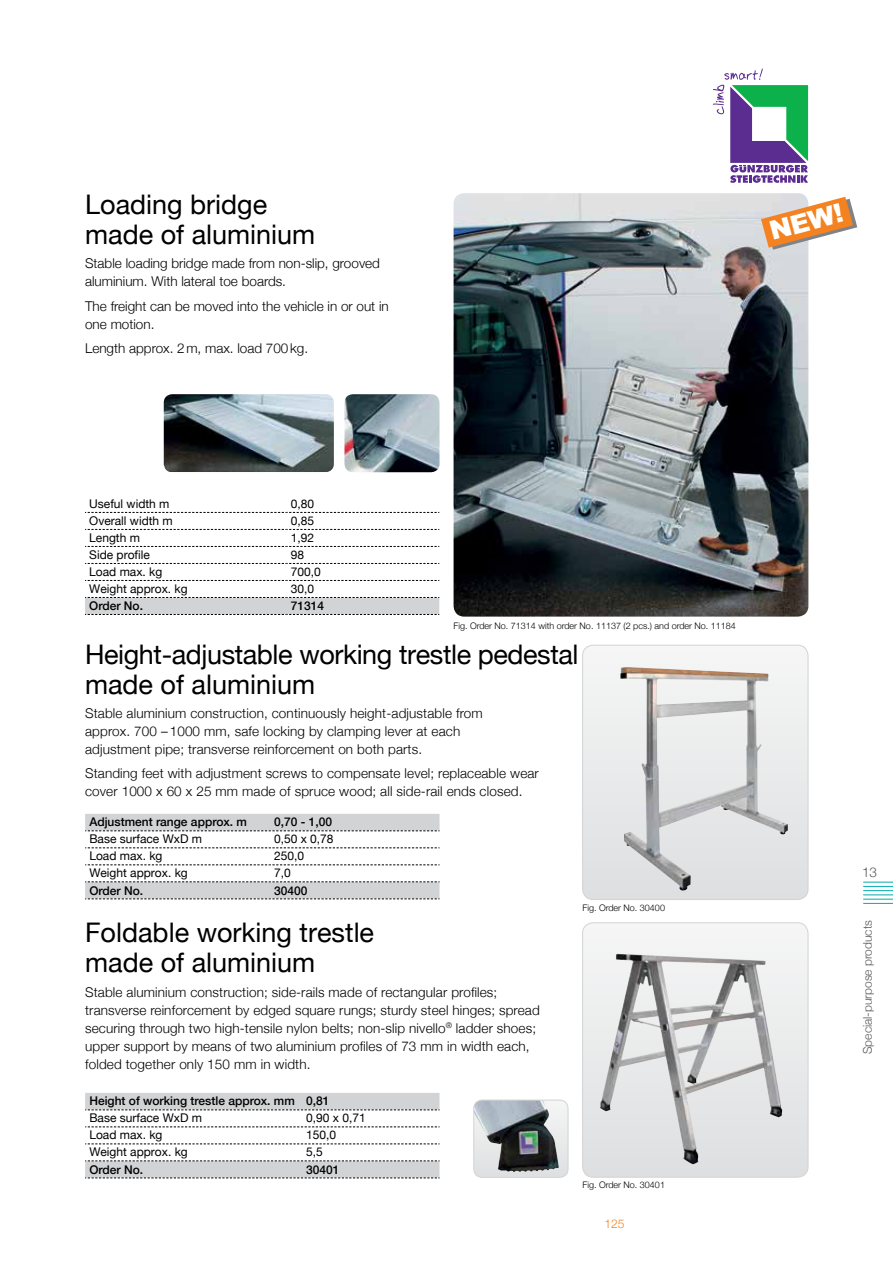
<style>
.page{position:relative;width:893px;height:1263px;background:#fff}
.page>*{position:absolute;margin:0;border:0;box-sizing:border-box;transform-origin:0 0}
.t1{font:27px/30px "Helvetica Neue";color:#000}
.t2{font:900 26.1px "Arial";color:#fff}
.t3{font:300 13.5px/18px "Helvetica Neue";letter-spacing:.01em;color:#000}
.t4{font:300 13.5px "Helvetica Neue";color:#58595b}
.t5{font:12px "Helvetica Neue";color:#000}
.t6{font:500 12px "Helvetica Neue LT";color:#000}
.t7{font:300 12px "Helvetica Neue";color:#58595b}
.t8{font:300 12px "Helvetica Neue";color:#f58220}
.t9{font:300 9px "Helvetica Neue";color:#000}
</style>
<div class="page">
<hr style="left:863px;top:882px;width:30px;height:1px;background:#00aaad">
<hr style="left:863px;top:886px;width:30px;height:1px;background:#00aaad">
<hr style="left:863px;top:890px;width:30px;height:1px;background:#00aaad">
<hr style="left:863px;top:894px;width:30px;height:1px;background:#00aaad">
<hr style="left:863px;top:899px;width:30px;height:1px;background:#00aaad">
<hr style="left:863px;top:903px;width:30px;height:1px;background:#00aaad">
<img style="left:454px;top:193px;width:354px;height:424px">
<img style="left:164px;top:394px;width:170px;height:78px">
<svg style="left:584px;top:645px;width:224px;height:254px"></svg>
<img style="left:620px;top:667px;width:168px;height:224px">
<div style="left:582px;top:645px;width:226px;height:255px;border:1px solid #d1d3d4;border-radius:11px"></div>
<svg style="left:583px;top:924px;width:225px;height:253px"></svg>
<img style="left:600px;top:954px;width:182px;height:210px">
<div style="left:582px;top:922px;width:226px;height:255px;border:1px solid #d1d3d4;border-radius:11px"></div>
<svg style="left:475px;top:1100px;width:93px;height:77px"></svg>
<img style="left:474px;top:1100px;width:85px;height:72px">
<div style="left:473px;top:1100px;width:95px;height:78px;border:1px solid #d1d3d4;border-radius:9px"></div>
<img style="left:344px;top:394px;width:95px;height:78px">
<svg style="left:761px;top:197px;width:96px;height:53px"></svg>
<svg style="left:85px;top:814px;width:354px;height:85px"></svg>
<svg style="left:85px;top:1093px;width:354px;height:85px"></svg>
<svg style="left:85px;top:512px;width:354px;height:1px"></svg>
<svg style="left:85px;top:529px;width:354px;height:1px"></svg>
<svg style="left:85px;top:546px;width:354px;height:1px"></svg>
<svg style="left:85px;top:563px;width:354px;height:1px"></svg>
<svg style="left:85px;top:580px;width:354px;height:1px"></svg>
<svg style="left:85px;top:597px;width:354px;height:18px;background:#c5c6c7"></svg>
<svg style="left:713px;top:69px;width:95px;height:114px"></svg>
<h1 class="t1" style="left:85px;top:189px;width:232px">Loading bridge made of aluminium</h1>
<p class="t3" style="left:85px;top:254px;width:296px">Stable loading bridge made from non-slip, grooved aluminium. With lateral toe boards.</p>
<p class="t3" style="left:85px;top:297px;width:305px">The freight can be moved into the vehicle in or out in one motion.</p>
<p class="t3" style="left:85px;top:339px;width:224px">Length approx. 2m, max. load 700kg.</p>
<h2 class="t2" style="left:765px;top:213px;width:77px;rotate:-15deg">NEW!</h2>
<p class="t5" style="left:89px;top:496px;width:82px">Useful width m</p>
<p class="t5" style="left:291px;top:496px;width:25px">0,80</p>
<p class="t5" style="left:89px;top:513px;width:85px">Overall width m</p>
<p class="t5" style="left:291px;top:513px;width:25px">0,85</p>
<p class="t5" style="left:89px;top:530px;width:52px">Length m</p>
<p class="t5" style="left:291px;top:530px;width:25px">1,92</p>
<p class="t5" style="left:89px;top:547px;width:62px">Side profile</p>
<p class="t5" style="left:291px;top:547px;width:15px">98</p>
<p class="t5" style="left:89px;top:564px;width:75px">Load max. kg</p>
<p class="t5" style="left:291px;top:564px;width:32px">700,0</p>
<p class="t5" style="left:89px;top:581px;width:100px">Weight approx. kg</p>
<p class="t5" style="left:291px;top:581px;width:25px">30,0</p>
<p class="t6" style="left:89px;top:599px;width:55px">Order No.</p>
<p class="t6" style="left:291px;top:599px;width:35px">71314</p>
<p class="t9" style="left:454px;top:620px;width:284px">Fig. Order No. 71314 with order No. 11137 (2 pcs.) and order No. 11184</p>
<h1 class="t1" style="left:85px;top:639px;width:495px">Height-adjustable working trestle pedestal made of aluminium</h1>
<p class="t3" style="left:85px;top:704px;width:399px">Stable aluminium construction, continuously height-adjustable from approx. 700 – 1000 mm, safe locking by clamping lever at each adjustment pipe; transverse reinforcement on both parts.</p>
<p class="t3" style="left:85px;top:764px;width:455px">Standing feet with adjustment screws to compensate level; replaceable wear cover 1000 x 60 x 25 mm made of spruce wood; all side-rail ends closed.</p>
<p class="t6" style="left:89px;top:815px;width:159px">Adjustment range approx. m</p>
<p class="t6" style="left:274px;top:815px;width:60px">0,70 - 1,00</p>
<p class="t5" style="left:89px;top:832px;width:114px">Base surface WxD m</p>
<p class="t5" style="left:274px;top:832px;width:61px">0,50 x 0,78</p>
<p class="t5" style="left:89px;top:849px;width:75px">Load max. kg</p>
<p class="t5" style="left:274px;top:849px;width:32px">250,0</p>
<p class="t5" style="left:89px;top:866px;width:100px">Weight approx. kg</p>
<p class="t5" style="left:274px;top:866px;width:18px">7,0</p>
<p class="t6" style="left:89px;top:883px;width:55px">Order No.</p>
<p class="t6" style="left:274px;top:883px;width:35px">30400</p>
<h1 class="t1" style="left:85px;top:917px;width:290px">Foldable working trestle made of aluminium</h1>
<p class="t3" style="left:85px;top:982px;width:456px">Stable aluminium construction; side-rails made of rectangular profiles; transverse reinforcement by edged square rungs; sturdy steel hinges; spread securing through two high-tensile nylon belts; non-slip nivello<sup>®</sup> ladder shoes; upper support by means of two aluminium profiles of 73 mm in width each, folded together only 150 mm in width.</p>
<p class="t6" style="left:89px;top:1094px;width:242px">Height of working trestle approx. mm 0,81</p>
<p class="t5" style="left:89px;top:1111px;width:114px">Base surface WxD m</p>
<p class="t5" style="left:306px;top:1111px;width:61px">0,90 x 0,71</p>
<p class="t5" style="left:89px;top:1128px;width:75px">Load max. kg</p>
<p class="t5" style="left:306px;top:1128px;width:32px">150,0</p>
<p class="t5" style="left:89px;top:1145px;width:100px">Weight approx. kg</p>
<p class="t5" style="left:306px;top:1145px;width:18px">5,5</p>
<p class="t6" style="left:89px;top:1162px;width:55px">Order No.</p>
<p class="t6" style="left:306px;top:1162px;width:35px">30401</p>
<p class="t9" style="left:583px;top:902px;width:84px">Fig. Order No. 30400</p>
<p class="t9" style="left:583px;top:1179px;width:84px">Fig. Order No. 30401</p>
<p class="t8" style="left:604px;top:1216px;width:22px">125</p>
<p class="t4" style="left:862px;top:864px;width:17px">13</p>
<p class="t7" style="left:860px;top:1054px;width:136px;rotate:-90deg">Special-purpose products</p>
</div>
